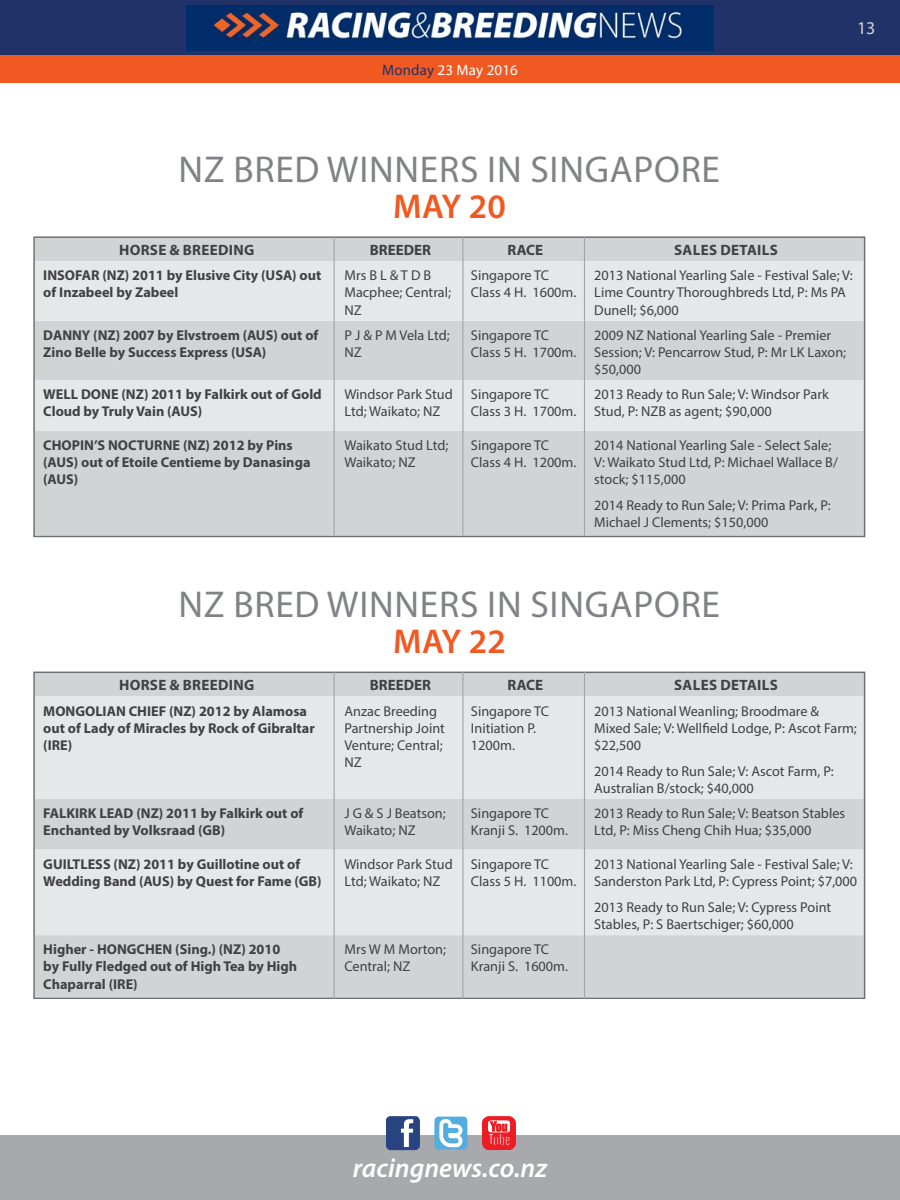
<style>
.page{position:relative;width:900px;height:1200px;background:#fff}
.page>*{position:absolute;margin:0;border:0;box-sizing:border-box;transform-origin:0 0}
.t1{font:37.5px "Myriad Pro";letter-spacing:.02em;color:#808285}
.t2{font:600 34.5px "Myriad Pro";color:#f15922}
.t3{font:italic 600 27px "Myriad Pro";color:#fff}
.t4{font:18px "Myriad Pro";color:#d1d4d4}
.t5{font:700 15px "Myriad Pro";color:#414042}
.t6{font:15px "Myriad Pro";letter-spacing:.01em;color:#fff}
.t7{font:14.25px/17.1px "Myriad Pro";color:#414042}
.t8{font:700 14.25px/17.1px "Myriad Pro";color:#414042}
.s1{color:#203267}
</style>
<div class="page">
<div style="left:0;top:1136px;width:900px;height:64px;background:#a7a9ac"></div>
<svg style="left:386px;top:1117px;width:34px;height:33px"></svg>
<svg style="left:434px;top:1117px;width:33px;height:33px"></svg>
<svg style="left:482px;top:1116px;width:34px;height:34px"></svg>
<div style="left:0;top:0;width:900px;height:64px;background:#203267"></div>
<img style="left:187px;top:5px;width:526px;height:46px">
<div style="left:0;top:56px;width:900px;height:27px;background:#f15922"></div>
<div style="left:36px;top:239px;width:826px;height:295px;background:#d1d3d4"></div>
<svg style="left:36px;top:261px;width:826px;height:170px;fill:#e6e7e8"></svg>
<div style="left:33px;top:236px;width:832px;height:301px;border:2px solid #6d6e71"></div>
<div style="left:36px;top:675px;width:826px;height:321px;background:#d1d3d4"></div>
<svg style="left:36px;top:696px;width:826px;height:239px;fill:#e6e7e8"></svg>
<div style="left:33px;top:672px;width:832px;height:327px;border:2px solid #6d6e71"></div>
<hr style="left:334px;top:236px;width:1px;height:300px;background:#a3a1b2">
<hr style="left:462px;top:236px;width:1px;height:300px;background:#a3a1b2">
<hr style="left:584px;top:236px;width:1px;height:300px;background:#a3a1b2">
<hr style="left:334px;top:672px;width:1px;height:327px;background:#a3a1b2">
<hr style="left:462px;top:672px;width:1px;height:327px;background:#a3a1b2">
<hr style="left:584px;top:672px;width:1px;height:327px;background:#a3a1b2">
<p class="t6" style="left:382px;top:61px;width:137px"><span class="s1">Monday</span> 23 May 2016</p>
<h1 class="t1" style="left:179px;top:146px;width:521px">NZ Bred Winners IN SINGAPORE</h1>
<h2 class="t2" style="left:393px;top:184px;width:114px">MAY 20</h2>
<p class="t4" style="left:857px;top:17px;width:20px">13</p>
<p class="t5" style="left:119px;top:240px;width:21px">Horse</p>
<p class="t5" style="left:170px;top:240px;width:33px">&amp; Breeding</p>
<p class="t5" style="left:370px;top:240px;width:63px">BREEDER</p>
<p class="t5" style="left:508px;top:240px;width:37px">RACE</p>
<p class="t5" style="left:674px;top:240px;width:18px">Sales</p>
<p class="t5" style="left:721px;top:240px;width:20px">Details</p>
<p class="t8" style="left:43px;top:267px;width:279px">INSOFAR (NZ) 2011 by Elusive City (USA) out of Inzabeel by Zabeel</p>
<p class="t7" style="left:344px;top:267px;width:108px">Mrs B L &amp; T D B<br>Macphee; Central;<br>NZ</p>
<p class="t7" style="left:471px;top:267px;width:107px">Singapore TC<br>Class 4 H. 1600m.</p>
<p class="t7" style="left:594px;top:267px;width:260px">2013 National Yearling Sale - Festival Sale; V:<br>Lime Country Thoroughbreds Ltd, P: Ms PA<br>Dunell; $6,000</p>
<p class="t8" style="left:43px;top:326px;width:277px">DANNY (NZ) 2007 by Elvstroem (AUS) out of<br>Zino Belle by Success Express (USA)</p>
<p class="t7" style="left:344px;top:326px;width:107px">P J &amp; P M Vela Ltd;<br>NZ</p>
<p class="t7" style="left:471px;top:326px;width:107px">Singapore TC<br>Class 5 H. 1700m.</p>
<p class="t7" style="left:594px;top:326px;width:253px">2009 NZ National Yearling Sale - Premier<br>Session; V: Pencarrow Stud, P: Mr LK Laxon; $50,000</p>
<p class="t8" style="left:43px;top:385px;width:280px">WELL DONE (NZ) 2011 by Falkirk out of Gold<br>Cloud by Truly Vain (AUS)</p>
<p class="t7" style="left:344px;top:386px;width:110px">Windsor Park Stud<br>Ltd; Waikato; NZ</p>
<p class="t7" style="left:471px;top:386px;width:107px">Singapore TC<br>Class 3 H. 1700m.</p>
<p class="t7" style="left:594px;top:386px;width:236px">2013 Ready to Run Sale; V: Windsor Park<br>Stud, P: NZB as agent; $90,000</p>
<p class="t8" style="left:43px;top:436px;width:269px">CHOPIN’S NOCTURNE (NZ) 2012 by Pins (AUS) out of Etoile Centieme by Danasinga (AUS)</p>
<p class="t7" style="left:344px;top:436px;width:105px">Waikato Stud Ltd;<br>Waikato; NZ</p>
<p class="t7" style="left:471px;top:436px;width:107px">Singapore TC<br>Class 4 H. 1200m.</p>
<p class="t7" style="left:594px;top:436px;width:245px">2014 National Yearling Sale - Select Sale;<br>V: Waikato Stud Ltd, P: Michael Wallace B/ stock; $115,000</p>
<p class="t7" style="left:594px;top:497px;width:238px">2014 Ready to Run Sale; V: Prima Park, P:<br>Michael J Clements; $150,000</p>
<h1 class="t1" style="left:179px;top:581px;width:521px">NZ Bred Winners IN SINGAPORE</h1>
<h2 class="t2" style="left:393px;top:619px;width:114px">MAY 22</h2>
<p class="t5" style="left:119px;top:675px;width:21px">Horse</p>
<p class="t5" style="left:170px;top:675px;width:33px">&amp; Breeding</p>
<p class="t5" style="left:370px;top:675px;width:63px">BREEDER</p>
<p class="t5" style="left:508px;top:675px;width:37px">RACE</p>
<p class="t5" style="left:674px;top:675px;width:18px">Sales</p>
<p class="t5" style="left:721px;top:675px;width:20px">Details</p>
<p class="t8" style="left:43px;top:702px;width:273px">MONGOLIAN CHIEF (NZ) 2012 by Alamosa out of Lady of Miracles by Rock of Gibraltar (IRE)</p>
<p class="t7" style="left:344px;top:702px;width:102px">Anzac Breeding<br>Partnership Joint<br>Venture; Central;<br>NZ</p>
<p class="t7" style="left:471px;top:702px;width:80px">Singapore TC<br>I nitiation P.<br>1200m.</p>
<p class="t7" style="left:594px;top:702px;width:264px">2013 National Weanling; Broodmare &amp;<br>Mixed Sale; V: Wellfield Lodge, P: Ascot Farm; $22,500</p>
<p class="t7" style="left:594px;top:762px;width:241px">2014 Ready to Run Sale; V: Ascot Farm, P:<br>Australian B/stock; $40,000</p>
<p class="t8" style="left:43px;top:804px;width:262px">FALKIRK LEAD (NZ) 2011 by Falkirk out of<br>Enchanted by Volksraad (GB)</p>
<p class="t7" style="left:344px;top:805px;width:103px">J G &amp; S J Beatson;<br>Waikato; NZ</p>
<p class="t7" style="left:471px;top:805px;width:99px">Singapore TC<br>Kranji S. 1200m.</p>
<p class="t7" style="left:594px;top:805px;width:252px">2013 Ready to Run Sale; V: Beatson Stables<br>Ltd, P: Miss Cheng Chih Hua; $35,000</p>
<p class="t8" style="left:43px;top:855px;width:280px">GUILTLESS (NZ) 2011 by Guillotine out of<br>Wedding Band (AUS) by Quest for Fame (GB)</p>
<p class="t7" style="left:344px;top:855px;width:110px">Windsor Park Stud<br>Ltd; Waikato; NZ</p>
<p class="t7" style="left:471px;top:855px;width:107px">Singapore TC<br>Class 5 H. 1100m.</p>
<p class="t7" style="left:594px;top:855px;width:264px">2013 National Yearling Sale - Festival Sale; V:<br>Sanderston Park Ltd, P: Cypress Point; $7,000</p>
<p class="t7" style="left:594px;top:899px;width:238px">2013 Ready to Run Sale; V: Cypress Point<br>Stables, P: S Baertschiger; $60,000</p>
<p class="t8" style="left:43px;top:941px;width:255px">Higher - HONGCHEN (Sing.) (NZ) 2010 by Fully Fledged out of High Tea by High<br>Chaparral (IRE)</p>
<p class="t7" style="left:344px;top:941px;width:103px">Mrs W M Morton;<br>Central; NZ</p>
<p class="t7" style="left:471px;top:941px;width:99px">Singapore TC<br>Kranji S. 1600m.</p>
<h3 class="t3" style="left:353px;top:1150px;width:196px">racingnews.co.nz</h3>
</div>
